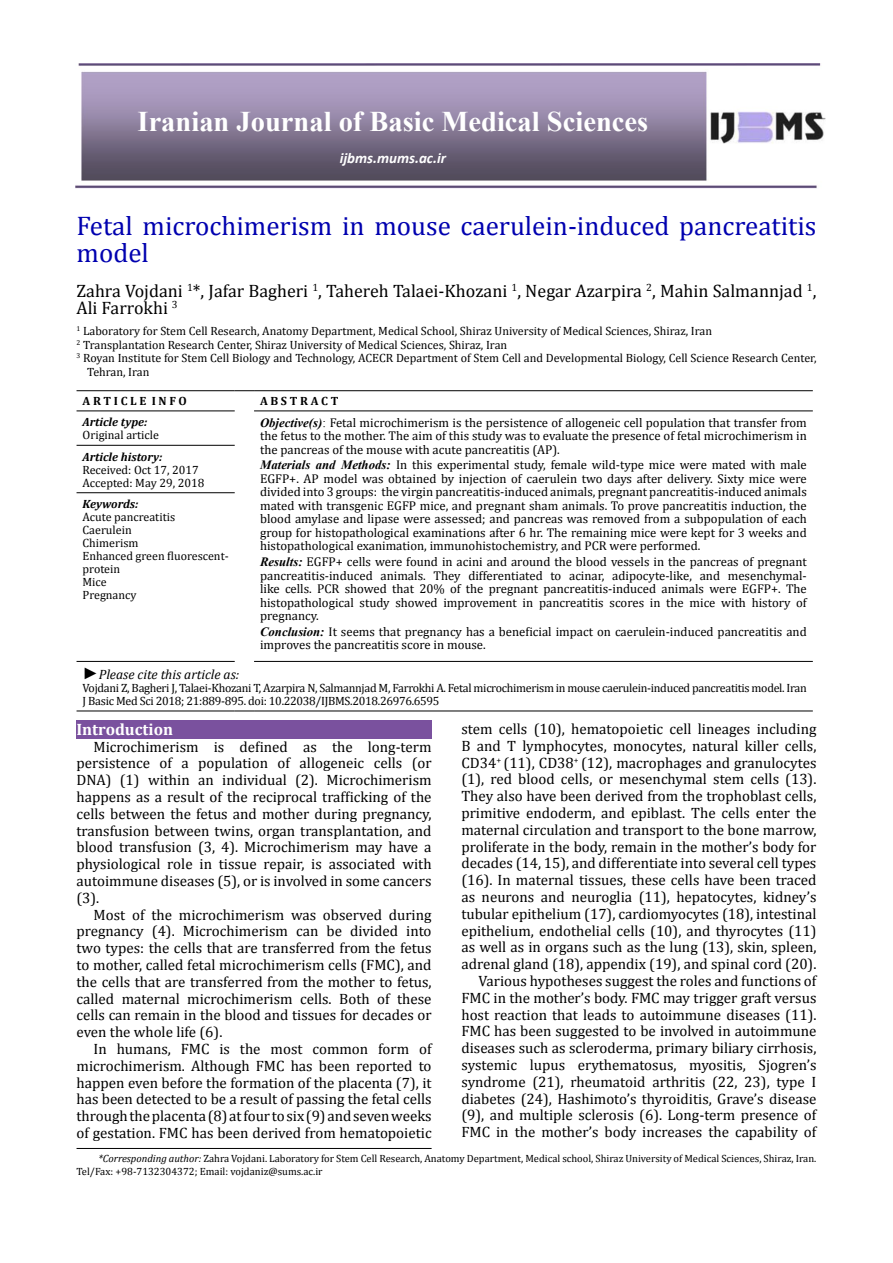
<style>
.page{position:relative;width:893px;height:1263px;background:#fff}
.page>*{position:absolute;margin:0;border:0;box-sizing:border-box;transform-origin:0 0}
.t1{font:700 28.5px "Times New Roman";color:#fff}
.t2{font:27px/27px "Cambria";color:#0000af}
.t3{font:18px/17.5px "Cambria";color:#000}
.t4{font:700 16.5px "Cambria";color:#fff}
.t5{font:15px/16.8px "Cambria";color:#000;text-align:justify}
.t6{font:italic 700 15px "Calibri";color:#fff}
.t7{font:italic 13.5px "Cambria";color:#000}
.t8{font:12.75px/13.5px "Cambria";color:#000;text-align:justify}
.t9{font:12px/13px "Cambria";color:#000}
.t10{font:12px/13px "Cambria Math";letter-spacing:-.025em;color:#000}
.t11{font:12px/13px "Cambria Math";color:#000}
.t12{font:italic 700 12px "Cambria";color:#000}
.t13{font:700 12px "Cambria";color:#000}
.t14{font:10.5px/12.6px "Cambria";color:#000}
.s1{font-family:"Times New Roman";font-weight:700;font-style:italic}
.s2{font-family:"Times New Roman"}
.s3{font-family:"Times New Roman";font-size:16.5px}
.s4{font-style:italic}
</style>
<div class="page">
<hr style="left:77px;top:1148px;width:355px;height:1px;background:#000">
<img style="left:75px;top:64px;width:750px;height:125px">
<hr style="left:77px;top:390px;width:158px;height:1px;background:#000">
<svg style="left:235px;top:390px;width:19px;height:1px"></svg>
<hr style="left:254px;top:390px;width:559px;height:1px;background:#000">
<hr style="left:77px;top:410px;width:158px;height:1px;background:#000">
<hr style="left:77px;top:445px;width:158px;height:1px;background:#000">
<hr style="left:254px;top:410px;width:559px;height:1px;background:#000">
<hr style="left:77px;top:492px;width:158px;height:1px;background:#000">
<hr style="left:77px;top:711px;width:158px;height:1px;background:#000">
<svg style="left:235px;top:711px;width:19px;height:1px"></svg>
<hr style="left:254px;top:711px;width:559px;height:1px;background:#000">
<hr style="left:77px;top:661px;width:158px;height:1px;background:#000">
<hr style="left:254px;top:661px;width:559px;height:1px;background:#000">
<div style="left:77px;top:720px;width:355px;height:19px;background:#7a519e"></div>
<h1 class="t1" style="left:138px;top:102px;width:512px">Iranian Journal of Basic Medical Sciences</h1>
<p class="t6" style="left:340px;top:149px;width:108px">ijbms.mums.ac.ir</p>
<h2 class="t2" style="left:77px;top:212px;width:741px">Fetal microchimerism in mouse caerulein-induced pancreatitis model</h2>
<p class="t3" style="left:77px;top:282px;width:741px">Zahra Vojdani <sup>1</sup>*, Jafar Bagheri <sup>1</sup>, Tahereh Talaei-Khozani <sup>1</sup>, Negar Azarpira <sup>2</sup>, Mahin Salmannjad <sup>1</sup>,<br>Ali Farrokhi <sup>3</sup></p>
<p class="t9" style="left:77px;top:324px;width:637px"><sup>1</sup> Laboratory for Stem Cell Research, Anatomy Department, Medical School, Shiraz University of Medical Sciences, Shiraz, Iran</p>
<p class="t9" style="left:77px;top:338px;width:432px"><sup>2</sup> Transplantation Research Center, Shiraz University of Medical Sciences, Shiraz, Iran</p>
<p class="t9" style="left:77px;top:351px;width:741px"><sup>3</sup> Royan Institute for Stem Cell Biology and Technology, ACECR Department of Stem Cell and Developmental Biology, Cell Science Research Center,</p>
<p class="t9" style="left:87px;top:365px;width:64px">Tehran, Iran</p>
<p class="t13" style="left:83px;top:392px;width:106px">A R T I C L E I N F O</p>
<p class="t13" style="left:260px;top:392px;width:80px">A B S T R A C T</p>
<p class="t12" style="left:83px;top:414px;width:66px">Article type:</p>
<p class="t11" style="left:83px;top:429px;width:78px">Original article</p>
<p class="t8" style="left:260px;top:416px;width:548px"><span class="s1">Objective(s)</span><span class="s2">:</span> Fetal microchimerism is the persistence of allogeneic cell population that transfer from the fetus to the mother. The aim of this study was to evaluate the presence of fetal microchimerism in the pancreas of the mouse with acute pancreatitis (AP).</p>
<p class="t8" style="left:260px;top:458px;width:548px"><span class="s1">Materials and Methods:</span> In this experimental study, female wild-type mice were mated with male EGFP+. AP model was obtained by injection of caerulein two days after delivery. Sixty mice were divided into 3 groups: the virgin pancreatitis-induced animals, pregnant pancreatitis-induced animals mated with transgenic EGFP mice, and pregnant sham animals. To prove pancreatitis induction, the blood amylase and lipase were assessed; and pancreas was removed from a subpopulation of each group for histopathological examinations after 6 hr. The remaining mice were kept for 3 weeks and histopathological exanimation, immunohistochemistry, and PCR were performed.</p>
<p class="t8" style="left:260px;top:555px;width:548px"><span class="s1">Results:</span> EGFP+ cells were found in acini and around the blood vessels in the pancreas of pregnant pancreatitis-induced animals. They differentiated to acinar, adipocyte-like, and mesenchymal&shy;like cells. PCR showed that 20% of the pregnant pancreatitis-induced animals were EGFP+. The histopathological study showed improvement in pancreatitis scores in the mice with history of pregnancy.</p>
<p class="t8" style="left:260px;top:625px;width:548px"><span class="s1">Conclusion:</span> It seems that pregnancy has a beneficial impact on caerulein-induced pancreatitis and improves the pancreatitis score in mouse.</p>
<p class="t12" style="left:83px;top:448px;width:81px">Article history:</p>
<p class="t11" style="left:83px;top:463px;width:123px">Received: Oct 17, 2017<br>Accepted: May 29, 2018</p>
<p class="t12" style="left:83px;top:495px;width:57px">Keywords:</p>
<p class="t9" style="left:83px;top:510px;width:148px">Acute pancreatitis<br>Caerulein<br>Chimerism<br>Enhanced green fluorescent&shy;protein<br>Mice<br>Pregnancy</p>
<p class="t7" style="left:83px;top:665px;width:158px"><span class="s3">►</span>Please cite this article as:</p>
<p class="t10" style="left:83px;top:681px;width:726px">Vojdani Z, Bagheri J, Talaei-Khozani T, Azarpira N, Salmannjad M, Farrokhi A. Fetal microchimerism in mouse caerulein-induced pancreatitis model. Iran<br>J Basic Med Sci 2018; 21:889-895. doi: 10.22038/IJBMS.2018.26976.6595</p>
<p class="t4" style="left:77px;top:718px;width:98px">Introduction</p>
<p class="t5" style="left:77px;top:738px;width:357px;text-indent:17px">Microchimerism is defined as the long-term persistence of a population of allogeneic cells (or DNA) (1) within an individual (2). Microchimerism happens as a result of the reciprocal trafficking of the cells between the fetus and mother during pregnancy, transfusion between twins, organ transplantation, and blood transfusion (3, 4). Microchimerism may have a physiological role in tissue repair, is associated with autoimmune diseases (5), or is involved in some cancers (3).</p>
<p class="t5" style="left:77px;top:906px;width:357px;text-indent:17px">Most of the microchimerism was observed during pregnancy (4). Microchimerism can be divided into two types: the cells that are transferred from the fetus to mother, called fetal microchimerism cells (FMC), and the cells that are transferred from the mother to fetus, called maternal microchimerism cells. Both of these cells can remain in the blood and tissues for decades or even the whole life (6).</p>
<p class="t5" style="left:77px;top:1040px;width:357px;text-indent:17px">In humans, FMC is the most common form of microchimerism. Although FMC has been reported to happen even before the formation of the placenta (7), it has been detected to be a result of passing the fetal cells through the placenta (8) at four to six (9) and seven weeks of gestation. FMC has been derived from hematopoietic</p>
<p class="t5" style="left:461px;top:720px;width:357px;text-align:right">stem cells (10), hematopoietic cell lineages including B and T lymphocytes, monocytes, natural killer cells, CD34<sup>+</sup> (11), CD38<sup>+</sup> (12), macrophages and granulocytes (1), red blood cells, or mesenchymal stem cells (13).<br>They also have been derived from the trophoblast cells, primitive endoderm, and epiblast. The cells enter the maternal circulation and transport to the bone marrow, proliferate in the body, remain in the mother’s body for decades (14, 15), and differentiate into several cell types (16). In maternal tissues, these cells have been traced as neurons and neuroglia (11), hepatocytes, kidney’s tubular epithelium (17), cardiomyocytes (18), intestinal epithelium, endothelial cells (10), and thyrocytes (11) as well as in organs such as the lung (13), skin, spleen, adrenal gland (18), appendix (19), and spinal cord (20).<br>Various hypotheses suggest the roles and functions of FMC in the mother’s body. FMC may trigger graft versus host reaction that leads to autoimmune diseases (11).<br>FMC has been suggested to be involved in autoimmune diseases such as scleroderma, primary biliary cirrhosis, systemic lupus erythematosus, myositis, Sjogren’s syndrome (21), rheumatoid arthritis (22, 23), type I diabetes (24), Hashimoto’s thyroiditis, Grave’s disease (9), and multiple sclerosis (6). Long-term presence of FMC in the mother’s body increases the capability of</p>
<p class="t14" style="left:77px;top:1152px;width:741px;text-indent:22px"><span class="s4">*Corresponding author:</span> Zahra Vojdani. Laboratory for Stem Cell Research, Anatomy Department, Medical school, Shiraz University of Medical Sciences, Shiraz, Iran.<br>Tel/Fax: +98-7132304372; Email: vojdaniz@sums.ac.ir</p>
</div>
